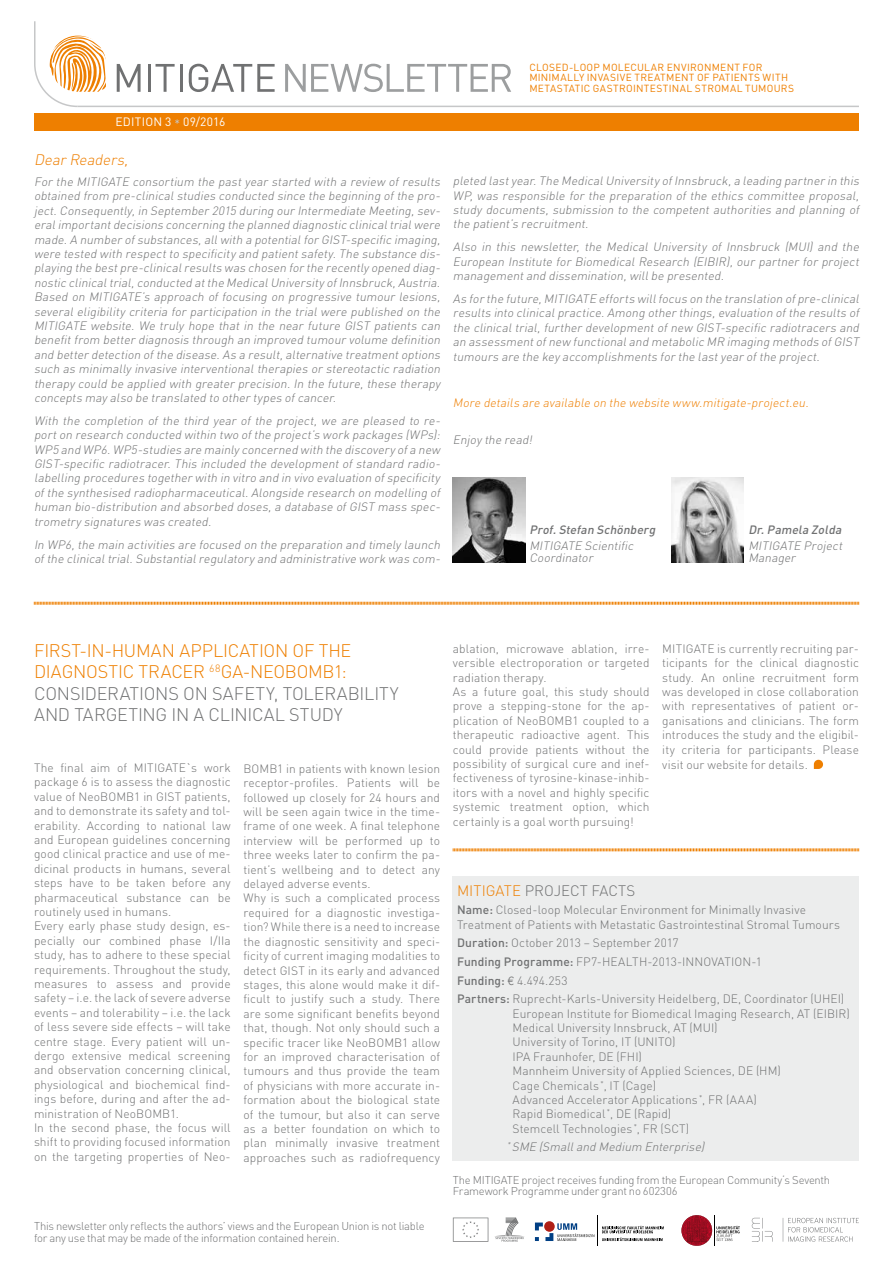
<style>
.page{position:relative;width:893px;height:1263px;background:#fff}
.page>*{position:absolute;margin:0;border:0;box-sizing:border-box;transform-origin:0 0}
.t1{font:300 18px/21.6px "DIN";letter-spacing:-.01em;color:#707172}
.t2{font:300 15px "DIN";color:#707172}
.t3{font:italic 300 15px "DIN";color:#ee7f00}
.t4{font:300 12px/14.4px "DIN";letter-spacing:.005em;color:#707172}
.t5{font:italic 300 12px/14.4px "DIN";letter-spacing:.005em;color:#707172;text-align:justify}
.t6{font:italic 300 12px "DIN";color:#ee7f00}
.t7{font:italic 500 12px "DIN";color:#707172}
.t8{font:12px "DIN";letter-spacing:.015em;color:#fff}
.t9{font:300 11.25px/11.2px "DIN";letter-spacing:-.02em;color:#707172}
.t10{font:10.2px/10.4px "DIN";letter-spacing:.025em;color:#ee7f00}
.s1{color:#c6c7c8}
.s2{color:#ee7f00}
.s3{font-weight:500}
.s4{font-family:"Univers LT Std"}
</style>
<div class="page">
<svg style="left:117px;top:64px;width:24px;height:28px"></svg>
<hr style="left:148px;top:64px;width:3px;height:28px;background:#707172">
<svg style="left:156px;top:64px;width:19px;height:28px"></svg>
<hr style="left:180px;top:64px;width:3px;height:28px;background:#707172">
<svg style="left:189px;top:64px;width:86px;height:28px"></svg>
<hr style="left:77px;top:106px;width:782px;height:1px;background:#c6c7c8">
<svg style="left:34px;top:21px;width:72px;height:86px"></svg>
<svg style="left:285px;top:64px;width:226px;height:28px"></svg>
<img style="left:671px;top:477px;width:72px;height:85px">
<img style="left:453px;top:477px;width:72px;height:85px">
<svg style="left:814px;top:760px;width:9px;height:9px"></svg>
<svg style="left:34px;top:601px;width:825px;height:4px;background:#f5be7f"></svg>
<div style="left:453px;top:876px;width:406px;height:285px;background:#eceded"></div>
<svg style="left:453px;top:848px;width:406px;height:4px;background:#f5be7f"></svg>
<div style="left:34px;top:114px;width:825px;height:17px;background:#ee7f00"></div>
<svg style="left:535px;top:1222px;width:59px;height:19px"></svg>
<hr style="left:598px;top:1215px;width:1px;height:31px;background:#000">
<svg style="left:602px;top:1226px;width:62px;height:15px"></svg>
<svg style="left:453px;top:1217px;width:35px;height:25px"></svg>
<svg style="left:495px;top:1217px;width:29px;height:25px"></svg>
<svg style="left:752px;top:1218px;width:107px;height:24px"></svg>
<svg style="left:681px;top:1215px;width:59px;height:31px"></svg>
<p class="t8" style="left:115px;top:115px;width:112px">EDITION 3 <span class="s1">*</span> 09/2016</p>
<p class="t3" style="left:34px;top:151px;width:99px">DearReaders,</p>
<p class="t5" style="left:34px;top:174px;width:410px">For the MITIGATE consortium the past year started with a review of results obtained from pre-clinicalstudies conducted since the beginning ofthe pro&shy;ject.Consequently,in September2015 during ourIntermediate Meeting,sev&shy;eralimportantdecisions concerning the planned diagnostic clinicaltrialwere made.A numberofsubstances,allwith a potentialforGIST-specific imaging, were tested with respectto specificity and patientsafety.The substance dis&shy;playing the bestpre-clinicalresults was chosen forthe recently opened diag&shy;nostic clinicaltrial,conducted atthe MedicalUniversity ofInnsbruck,Austria.<br>Based on MITIGATE’s approach of focusing on progressive tumour lesions, several eligibility criteria for participation in the trial were published on the MITIGATE website. We truly hope that in the near future GIST patients can benefitfrom betterdiagnosis through an improved tumourvolume definition and betterdetection ofthe disease.As a result,alternative treatmentoptions such as minimally invasive interventional therapies or stereotactic radiation therapy could be applied with greater precision. In the future, these therapy concepts may also be translated to othertypes ofcancer.</p>
<p class="t5" style="left:34px;top:413px;width:410px">With the completion of the third year of the project, we are pleased to re&shy;porton research conducted within two ofthe project’s work packages (WPs):<br>WP5 and WP6.WP5-studies are mainly concerned with the discovery ofa new GIST-specific radiotracer. This included the development of standard radio&shy;labelling procedures togetherwith in vitro and in vivo evaluation ofspecificity ofthe synthesised radiopharmaceutical.Alongside research on modelling of human bio-distribution and absorbed doses,a database ofGIST mass spec&shy;trometry signatures was created.</p>
<p class="t5" style="left:34px;top:537px;width:410px">In WP6,the main activities are focused on the preparation and timely launch ofthe clinicaltrial.Substantialregulatory and administrative work was com-</p>
<p class="t10" style="left:529px;top:62px;width:266px">CLOSED-LOOP MOLECULAR ENVIRONMENT FOR<br>MINIMALLY INVASIVE TREATMENT OF PATIENTS WITH<br>METASTATIC GASTROINTESTINAL STROMAL TUMOURS</p>
<p class="t5" style="left:453px;top:174px;width:410px">pleted lastyear.The MedicalUniversity ofInnsbruck,a leading partnerin this WP, was responsible for the preparation of the ethics committee proposal, study documents, submission to the competent authorities and planning of the patient’s recruitment.</p>
<p class="t5" style="left:453px;top:240px;width:410px">Also in this newsletter, the Medical University of Innsbruck (MUI) and the European Institute for Biomedical Research (EIBIR), our partner for project managementand dissemination,willbe presented.</p>
<p class="t5" style="left:453px;top:291px;width:410px">As forthe future,MITIGATE efforts willfocus on the translation ofpre-clinical results into clinicalpractice.Among otherthings,evaluation ofthe results of the clinical trial, further development of new GIST-specific radiotracers and an assessmentofnew functionaland metabolic MR imaging methods ofGIST tumours are the key accomplishments forthe lastyearofthe project.</p>
<p class="t6" style="left:453px;top:395px;width:360px">More details are available on the website www.mitigate-project.eu.</p>
<p class="t5" style="left:453px;top:432px;width:83px">Enjoy the read!</p>
<p class="t7" style="left:529px;top:522px;width:130px">Prof.Stefan Schönberg</p>
<p class="t5" style="left:529px;top:540px;width:108px;line-height:12px">MITIGATE Scientific<br>Coordinator</p>
<p class="t7" style="left:748px;top:522px;width:97px">Dr.Pamela Zolda</p>
<p class="t5" style="left:748px;top:540px;width:98px;line-height:12px">MITIGATE Project<br>Manager</p>
<h1 class="t1" style="left:34px;top:639px;width:366px"><span class="s2">FIRST-IN-HUMAN APPLICATION OF THE DIAGNOSTIC TRACER</span> <sup>68</sup><span class="s2">GA-NEOBOMB1:<br></span>CONSIDERATIONS ON SAFETY, TOLERABILITY AND TARGETING IN A CLINICAL STUDY</h1>
<p class="t4" style="left:34px;top:760px;width:198px">The final aim of MITIGATE`s work package 6 is to assess the diagnostic value of NeoBOMB1 in GIST patients, and to demonstrate its safety and tol&shy;erability. According to national law and European guidelines concerning good clinical practice and use of me&shy;dicinal products in humans, several steps have to be taken before any pharmaceutical substance can be routinely used in humans.<br>Every early phase study design, es&shy;pecially our combined phase I/IIa study, has to adhere to these special requirements. Throughout the study, measures to assess and provide safety – i.e. the lack of severe adverse events – and tolerability – i.e. the lack of less severe side effects – will take centre stage. Every patient will un&shy;dergo extensive medical screening and observation concerning clinical, physiological and biochemical find&shy;ings before, during and after the ad&shy;ministration of NeoBOMB1.<br>In the second phase, the focus will shift to providing focused information on the targeting properties of Neo-</p>
<p class="t4" style="left:243px;top:761px;width:198px">BOMB1 in patients with known lesion receptor-profiles. Patients will be followed up closely for 24 hours and will be seen again twice in the time&shy;frame of one week. A final telephone interview will be performed up to three weeks later to confirm the pa&shy;tient’s wellbeing and to detect any delayed adverse events.<br>Why is such a complicated process required for a diagnostic investiga&shy;tion? While there is a need to increase the diagnostic sensitivity and speci&shy;ficity of current imaging modalities to detect GIST in its early and advanced stages, this alone would make it dif&shy;ficult to justify such a study. There are some significant benefits beyond that, though. Not only should such a specific tracer like NeoBOMB1 allow for an improved characterisation of tumours and thus provide the team of physicians with more accurate in&shy;formation about the biological state of the tumour, but also it can serve as a better foundation on which to plan minimally invasive treatment approaches such as radiofrequency</p>
<p class="t9" style="left:34px;top:1221px;width:392px">This newsletter only reflects the authors’ views and the European Union is not liable for any use that may be made of the information contained herein.</p>
<p class="t4" style="left:453px;top:641px;width:198px">ablation, microwave ablation, irre&shy;versible electroporation or targeted radiation therapy.<br>As a future goal, this study should prove a stepping-stone for the ap&shy;plication of NeoBOMB1 coupled to a therapeutic radioactive agent. This could provide patients without the possibility of surgical cure and inef&shy;fectiveness of tyrosine-kinase-inhib&shy;itors with a novel and highly specific systemic treatment option, which certainly is a goal worth pursuing!</p>
<p class="t4" style="left:662px;top:641px;width:198px;text-align:justify">MITIGATE is currently recruiting par&shy;ticipants for the clinical diagnostic study. An online recruitment form was developed in close collaboration with representatives of patient or&shy;ganisations and clinicians. The form introduces the study and the eligibil&shy;ity criteria for participants. Please visit our website for details.</p>
<p class="t2" style="left:457px;top:881px;width:180px"><span class="s2">MITIGATE</span> PROJECT FACTS</p>
<p class="t4" style="left:457px;top:902px;width:384px"><span class="s3">Name:</span> Closed-loop Molecular Environment for Minimally Invasive<br>Treatment of Patients with Metastatic Gastrointestinal Stromal Tumours</p>
<p class="t4" style="left:457px;top:933px;width:389px;line-height:18.6px"><span class="s3">Duration:</span> October 2013 – September 2017<br><span class="s3">Funding Programme:</span> FP7-HEALTH-2013-INNOVATION-1<br><span class="s3">Funding:</span> <span class="s4">€</span> 4.494.253<br><span class="s3">Partners:</span> Ruprecht-Karls-University Heidelberg, DE, Coordinator (UHEI)</p>
<p class="t4" style="left:513px;top:1006px;width:339px">European Institute for Biomedical Imaging Research, AT (EIBIR)<br>Medical University Innsbruck, AT (MUI)<br>University of Torino, IT (UNITO)<br>IPA Fraunhofer, DE (FHI)<br>Mannheim University of Applied Sciences, DE (HM)<br>Cage Chemicals <sup>*</sup>, IT (Cage)<br>Advanced Accelerator Applications <sup>*</sup>, FR (AAA)<br>Rapid Biomedical <sup>*</sup>, DE (Rapid)<br>Stemcell Technologies <sup>*</sup>, FR (SCT)</p>
<p class="t5" style="left:507px;top:1140px;width:202px"><sup>*</sup> SME (Smalland Medium Enterprise)</p>
<p class="t9" style="left:453px;top:1174px;width:379px">The MITIGATE project receives funding from the European Community‘s Seventh<br>Framework Programme under grant no 602306</p>
</div>
